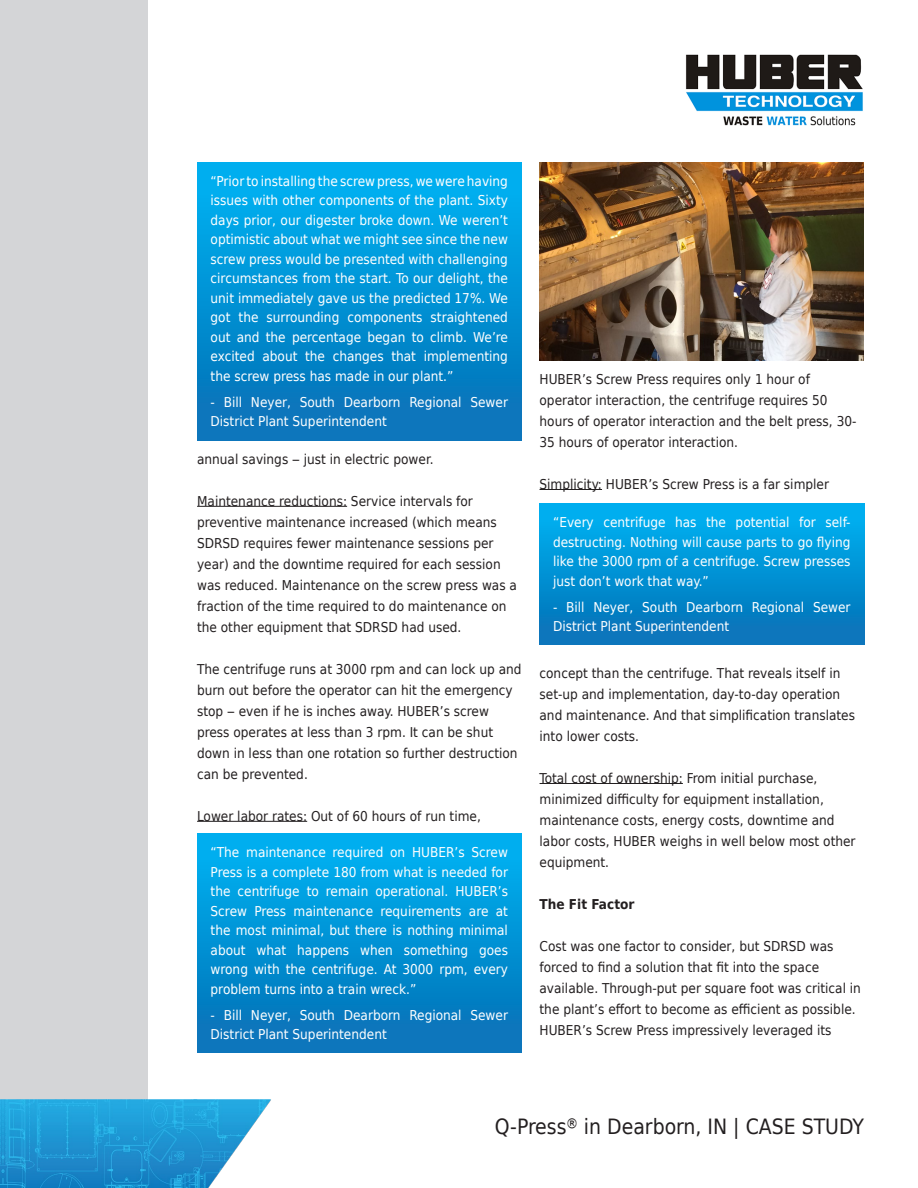
<style>
.page{position:relative;width:918px;height:1188px;background:#fff}
.page>*{position:absolute;margin:0;border:0;box-sizing:border-box;transform-origin:0 0}
.t1{font:21px "Huber Tec";color:#231f20}
.t2{font:13.5px/21px "Huber Tec";color:#231f20}
.t3{font:13.5px/19.5px "Huber Tec";color:#fff;text-align:justify}
.t4{font:700 13.5px "Huber Tec";color:#231f20}
</style>
<div class="page">
<div style="left:0;top:0;width:148px;height:1188px;background:#d4d5d7"></div>
<img style="left:686px;top:54px;width:177px;height:72px">
<img style="left:0;top:1099px;width:271px;height:89px">
<hr style="left:197px;top:506px;width:150px;height:1px;background:#231f20">
<hr style="left:197px;top:821px;width:110px;height:1px;background:#231f20">
<hr style="left:540px;top:489px;width:62px;height:1px;background:#231f20">
<hr style="left:540px;top:783px;width:143px;height:1px;background:#231f20">
<img style="left:540px;top:162px;width:324px;height:198px">
<div style="left:197px;top:162px;width:325px;height:278px;background:linear-gradient(to bottom,#00b3f3,#0870b6)"></div>
<div style="left:540px;top:503px;width:324px;height:142px;background:linear-gradient(to bottom,#00b4f4,#0870b6)"></div>
<div style="left:197px;top:833px;width:325px;height:220px;background:linear-gradient(to bottom,#00b4f3,#0870b6)"></div>
<p class="t3" style="left:211px;top:171px;width:299px">“Prior to installing the screw press, we were having issues with other components of the plant. Sixty days prior, our digester broke down. We weren’t optimistic about what we might see since the new screw press would be presented with challenging circumstances from the start. To our delight, the unit immediately gave us the predicted 17%. We got the surrounding components straightened out and the percentage began to climb. We’re excited about the changes that implementing the screw press has made in our plant.”</p>
<p class="t3" style="left:211px;top:392px;width:299px">- Bill Neyer, South Dearborn Regional Sewer<br>District Plant Superintendent</p>
<p class="t2" style="left:197px;top:448px;width:238px">annual savings – just in electric power.</p>
<p class="t2" style="left:197px;top:490px;width:321px">Maintenance reductions: Service intervals for preventive maintenance increased (which means SDRSD requires fewer maintenance sessions per year) and the downtime required for each session was reduced. Maintenance on the screw press was a fraction of the time required to do maintenance on the other equipment that SDRSD had used.</p>
<p class="t2" style="left:197px;top:658px;width:326px">The centrifuge runs at 3000 rpm and can lock up and burn out before the operator can hit the emergency stop – even if he is inches away. HUBER’s screw press operates at less than 3 rpm. It can be shut down in less than one rotation so further destruction can be prevented.</p>
<p class="t2" style="left:197px;top:805px;width:285px">Lower labor rates: Out of 60 hours of run time,</p>
<p class="t3" style="left:211px;top:842px;width:299px">“The maintenance required on HUBER’s Screw Press is a complete 180 from what is needed for the centrifuge to remain operational. HUBER’s Screw Press maintenance requirements are at the most minimal, but there is nothing minimal about what happens when something goes wrong with the centrifuge. At 3000 rpm, every problem turns into a train wreck.”</p>
<p class="t3" style="left:211px;top:1005px;width:299px">- Bill Neyer, South Dearborn Regional Sewer<br>District Plant Superintendent</p>
<p class="t2" style="left:540px;top:368px;width:318px">HUBER’s Screw Press requires only 1 hour of operator interaction, the centrifuge requires 50 hours of operator interaction and the belt press, 30- 35 hours of operator interaction.</p>
<p class="t2" style="left:540px;top:473px;width:291px">Simplicity: HUBER’s Screw Press is a far simpler</p>
<p class="t3" style="left:553px;top:512px;width:299px">“Every centrifuge has the potential for self&shy;destructing. Nothing will cause parts to go flying like the 3000 rpm of a centrifuge. Screw presses just don’t work that way.”</p>
<p class="t3" style="left:553px;top:597px;width:299px">- Bill Neyer, South Dearborn Regional Sewer<br>District Plant Superintendent</p>
<p class="t2" style="left:540px;top:662px;width:317px">concept than the centrifuge. That reveals itself in set-up and implementation, day-to-day operation and maintenance. And that simplification translates into lower costs.</p>
<p class="t2" style="left:540px;top:767px;width:318px">Total cost of ownership: From initial purchase, minimized difficulty for equipment installation, maintenance costs, energy costs, downtime and labor costs, HUBER weighs in well below most other equipment.</p>
<p class="t4" style="left:540px;top:893px;width:96px">The Fit Factor</p>
<p class="t2" style="left:540px;top:935px;width:323px">Cost was one factor to consider, but SDRSD was forced to find a solution that fit into the space available. Through-put per square foot was critical in the plant’s effort to become as efficient as possible.<br>HUBER’s Screw Press impressively leveraged its</p>
<h1 class="t1" style="left:495px;top:1109px;width:371px">Q-Press® in Dearborn, IN | CASE STUDY</h1>
</div>
